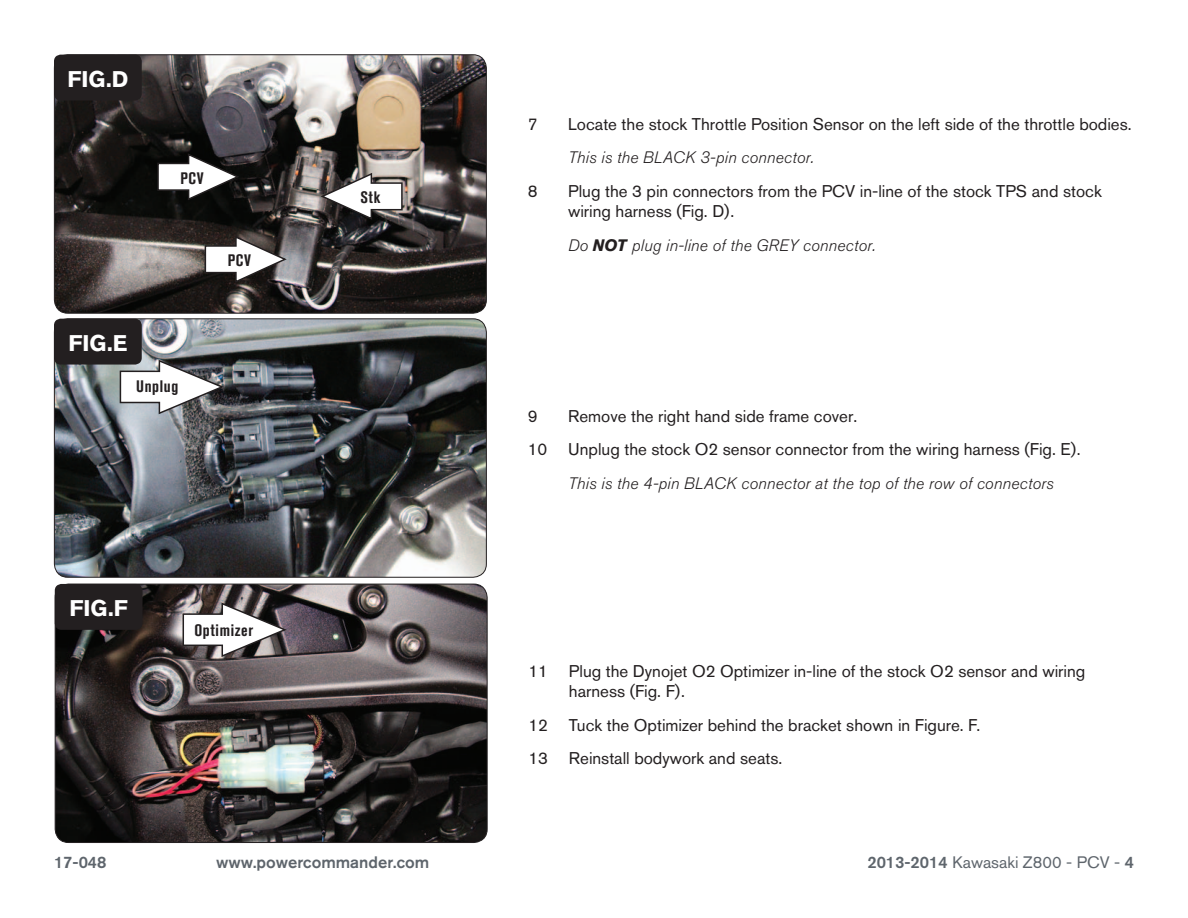
<style>
.page{position:relative;width:1188px;height:918px;background:#fff}
.page>*{position:absolute;margin:0;border:0;box-sizing:border-box;transform-origin:0 0}
.t1{font:700 22.5px "Akzidenz Grotesk BQ";color:#fff}
.Bodycopy{font:16.8px/20.2px "Akzidenz Grotesk BQ";color:#231f20}
.Bodycopy-2{font:italic 300 16.5px "Akzidenz Grotesk BQ";letter-spacing:.01em;color:#231f20}
.t2{font:500 16.5px "Akzidenz Grotesk BQ";color:#5e656c}
.t3{font:16.5px "Akzidenz Grotesk BQ";color:#5e656c}
.Callouts{font:700 condensed 16.5px "Akzidenz Grotesk BQ";letter-spacing:.04em;color:#231f20}
.s1{font-weight:700}
.s2{font-weight:500}
</style>
<div class="page">
<img style="left:54px;top:55px;width:431px;height:257px">
<div style="left:54px;top:54px;width:433px;height:260px;border:1px solid #231f20;border-radius:14px"></div>
<div style="left:54px;top:55px;width:88px;height:46px;background:#231f20;border-radius:7px"></div>
<img style="left:54px;top:319px;width:431px;height:258px">
<div style="left:54px;top:318px;width:433px;height:260px;border:1px solid #231f20;border-radius:14px"></div>
<div style="left:54px;top:319px;width:88px;height:46px;background:#231f20;border-radius:7px"></div>
<svg style="left:119px;top:359px;width:107px;height:56px"></svg>
<img style="left:55px;top:584px;width:431px;height:259px">
<div style="left:55px;top:584px;width:433px;height:259px;border:1px solid #231f20;border-radius:14px"></div>
<div style="left:55px;top:584px;width:88px;height:46px;background:#231f20;border-radius:7px"></div>
<svg style="left:157px;top:152px;width:84px;height:49px"></svg>
<svg style="left:204px;top:235px;width:85px;height:49px"></svg>
<svg style="left:319px;top:172px;width:84px;height:49px"></svg>
<svg style="left:182px;top:601px;width:107px;height:57px"></svg>
<p class="t1" style="left:67px;top:66px;width:62px">FIG.D</p>
<p class="Callouts" style="left:180px;top:169px;width:25px">PCV</p>
<p class="t1" style="left:68px;top:330px;width:61px">FIG.E</p>
<p class="Callouts" style="left:136px;top:377px;width:44px">Unplug</p>
<p class="Callouts" style="left:228px;top:251px;width:25px">PCV</p>
<p class="t1" style="left:69px;top:595px;width:60px">FIG.F</p>
<p class="Callouts" style="left:194px;top:621px;width:60px">Optimizer</p>
<p class="Callouts" style="left:360px;top:188px;width:21px">Stk</p>
<p class="Bodycopy" style="left:528px;top:114px;width:11px">7</p>
<p class="Bodycopy" style="left:568px;top:114px;width:565px">Locate the stock Throttle Position Sensor on the left side of the throttle bodies.</p>
<p class="Bodycopy-2" style="left:568px;top:148px;width:247px">This is the BLACK 3-pin connector.</p>
<p class="Bodycopy" style="left:528px;top:181px;width:11px">8</p>
<p class="Bodycopy" style="left:568px;top:181px;width:535px">Plug the 3 pin connectors from the PCV in-line of the stock TPS and stock wiring harness (Fig. D).</p>
<p class="Bodycopy-2" style="left:568px;top:236px;width:309px">Do <span class="s1">NOT</span> plug in-line of the GREY connector.</p>
<p class="Bodycopy" style="left:528px;top:405px;width:11px">9</p>
<p class="Bodycopy" style="left:568px;top:405px;width:291px">Remove the right hand side frame cover.</p>
<p class="Bodycopy" style="left:528px;top:439px;width:555px">10 Unplug the stock O2 sensor connector from the wiring harness (Fig. E).</p>
<p class="Bodycopy-2" style="left:568px;top:474px;width:487px">This is the 4-pin BLACK connector at the top of the row of connectors</p>
<p class="Bodycopy" style="left:569px;top:661px;width:518px;text-indent:-40px">11 Plug the Dynojet O2 Optimizer in-line of the stock O2 sensor and wiring harness (Fig. F).</p>
<p class="Bodycopy" style="left:528px;top:715px;width:453px">12 Tuck the Optimizer behind the bracket shown in Figure. F.</p>
<p class="Bodycopy" style="left:528px;top:748px;width:255px">13 Reinstall bodywork and seats.</p>
<p class="t2" style="left:54px;top:852px;width:54px">17-048</p>
<p class="t2" style="left:216px;top:852px;width:215px">www.powercommander.com</p>
<p class="t3" style="left:867px;top:852px;width:268px"><span class="s2">2013-2014</span> Kawasaki Z800 - PCV - <span class="s2">4</span></p>
</div>
